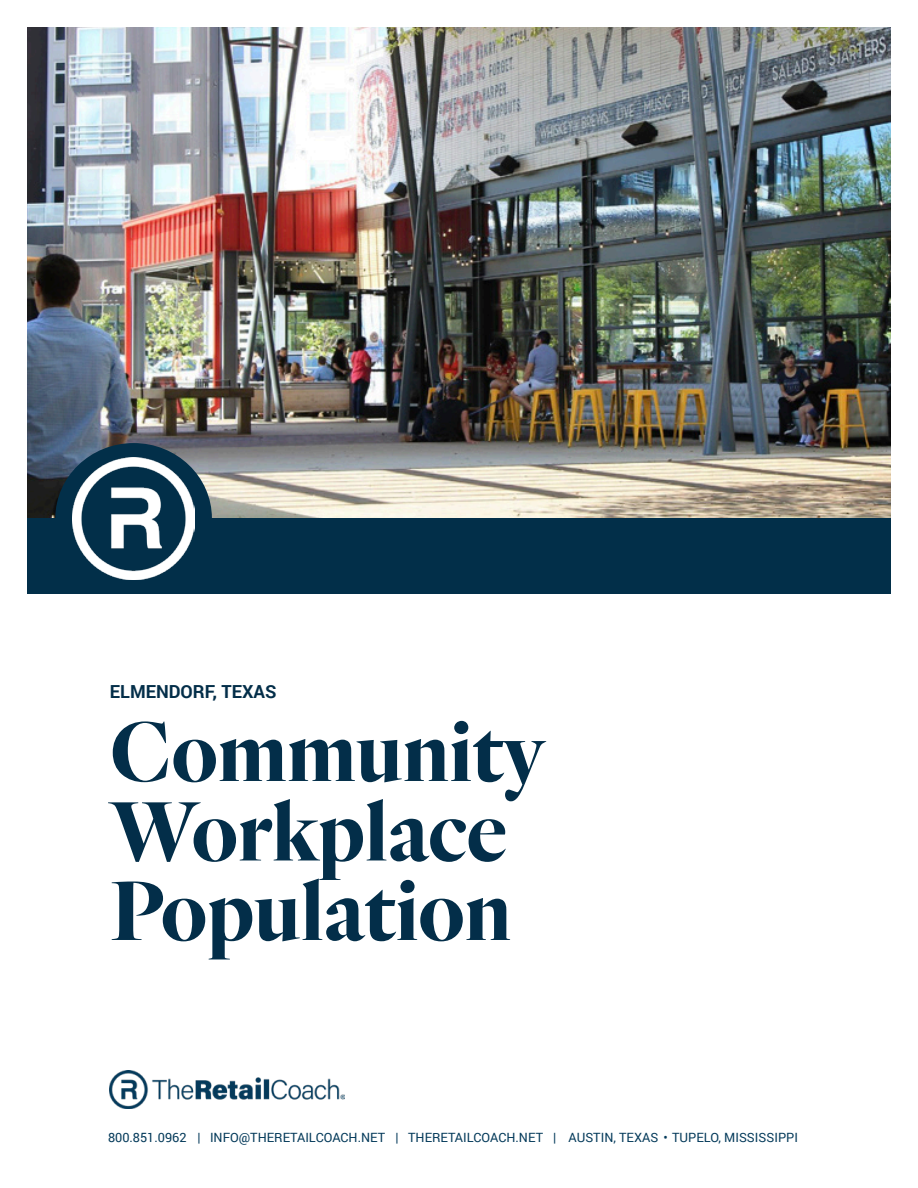
<style>
.page{position:relative;width:918px;height:1188px;background:#fff}
.page>*{position:absolute;margin:0;border:0;box-sizing:border-box;transform-origin:0 0}
.t1{font:87px "TRC Quarto Bold";color:#032e49}
.t2{font:700 18px "Roboto";color:#032e49}
.t3{font:12.75px "Roboto";color:#043a5a}
</style>
<div class="page">
<img style="left:27px;top:27px;width:864px;height:491px">
<div style="left:27px;top:518px;width:864px;height:76px;background:#022f49"></div>
<img style="left:110px;top:1071px;width:235px;height:38px">
<div style="left:55px;top:443px;width:157px;height:151px;background:#022f49;border-radius:50%"></div>
<img style="left:73px;top:458px;width:121px;height:121px">
<p class="t2" style="left:110px;top:679px;width:168px">ELMENDORF, TEXAS</p>
<p class="t1" style="left:110px;top:698px;width:435px">Community</p>
<p class="t1" style="left:110px;top:778px;width:398px">Workplace</p>
<p class="t1" style="left:110px;top:857px;width:403px">Population</p>
<p class="t3" style="left:108px;top:1128px;width:692px">800.851.0962 | INFO@THERETAILCOACH.NET | THERETAILCOACH.NET | AUSTIN, TEXAS • TUPELO, MISSISSIPPI</p>
</div>
